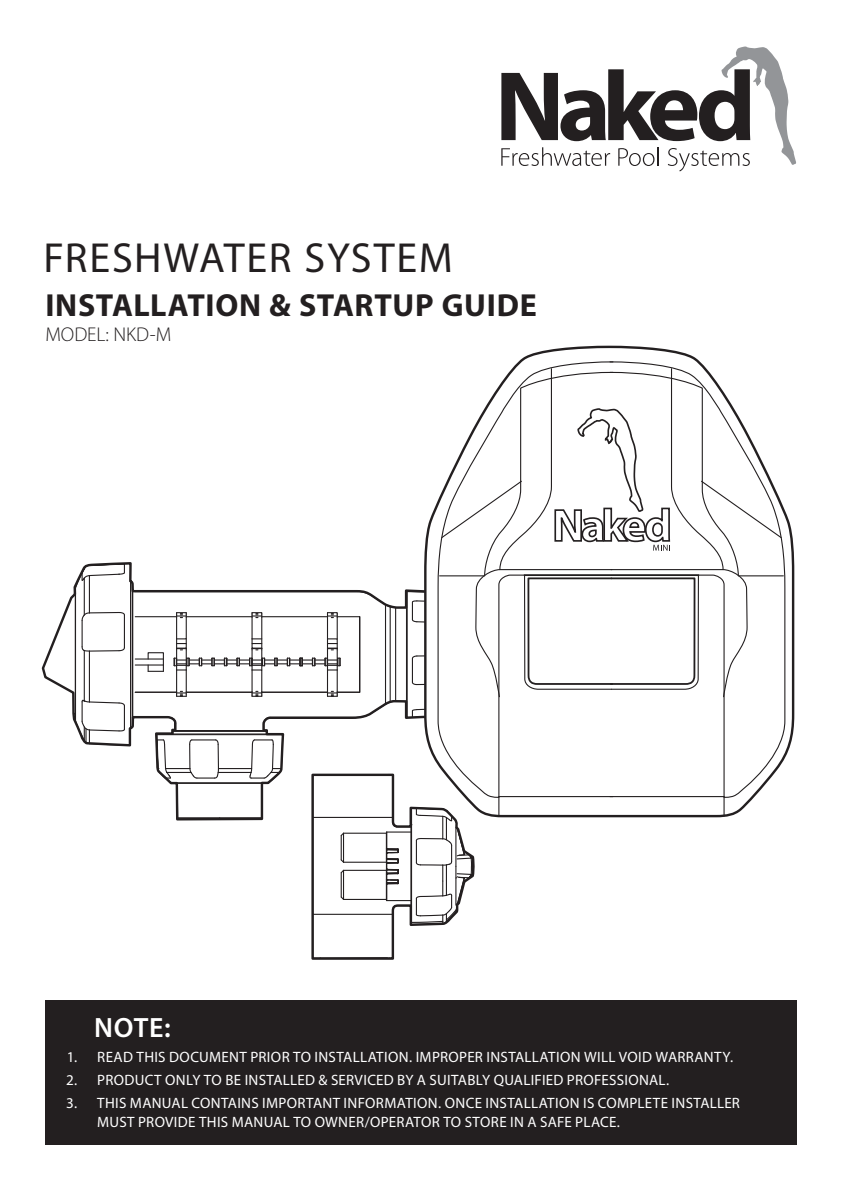
<style>
.page{position:relative;width:842px;height:1191px;background:#fff}
.page>*{position:absolute;margin:0;border:0;box-sizing:border-box;transform-origin:0 0}
.t1{font:42.2px "Myriad Pro";letter-spacing:.035em;color:#231f20}
.t2{font:700 32px "Myriad Pro";letter-spacing:.02em;color:#231f20}
.t3{font:600 28px "Myriad Pro";color:#fff}
.t4{font:300 20px "Myriad Pro";color:#231f20}
.t5{font:15px/23px "Myriad Pro";letter-spacing:.02em;color:#fff}
</style>
<div class="page">
<div style="left:45px;top:1000px;width:752px;height:145px;background:#231f20"></div>
<svg style="left:501px;top:46px;width:295px;height:125px"></svg>
<svg style="left:519px;top:345px;width:276px;height:411px"></svg>
<svg style="left:614px;top:361px;width:172px;height:399px"></svg>
<svg style="left:73px;top:367px;width:711px;height:593px"></svg>
<h1 class="t1" style="left:44px;top:232px;width:411px">FRESHWATER SYSTEM</h1>
<h2 class="t2" style="left:45px;top:284px;width:493px">INSTALLATION &amp; STARTUP GUIDE</h2>
<h3 class="t4" style="left:45px;top:322px;width:128px">MODEL: NKD-M</h3>
<p class="t5" style="left:66px;top:1045px;width:13px;text-align:justify">1.<br>2.<br>3.</p>
<h3 class="t3" style="left:94px;top:1009px;width:78px">NOTE:</h3>
<p class="t5" style="left:97px;top:1045px;width:644px">READ THIS DOCUMENT PRIOR TO INSTALLATION. IMPROPER INSTALLATION WILL VOID WARRANTY.<br>PRODUCT ONLY TO BE INSTALLED &amp; SERVICED BY A SUITABLY QUALIFIED PROFESSIONAL.<br>THIS MANUAL CONTAINS IMPORTANT INFORMATION. ONCE INSTALLATION IS COMPLETE INSTALLER</p>
<p class="t5" style="left:97px;top:1110px;width:524px">MUST PROVIDE THIS MANUAL TO OWNER/OPERATOR TO STORE IN A SAFE PLACE.</p>
</div>
